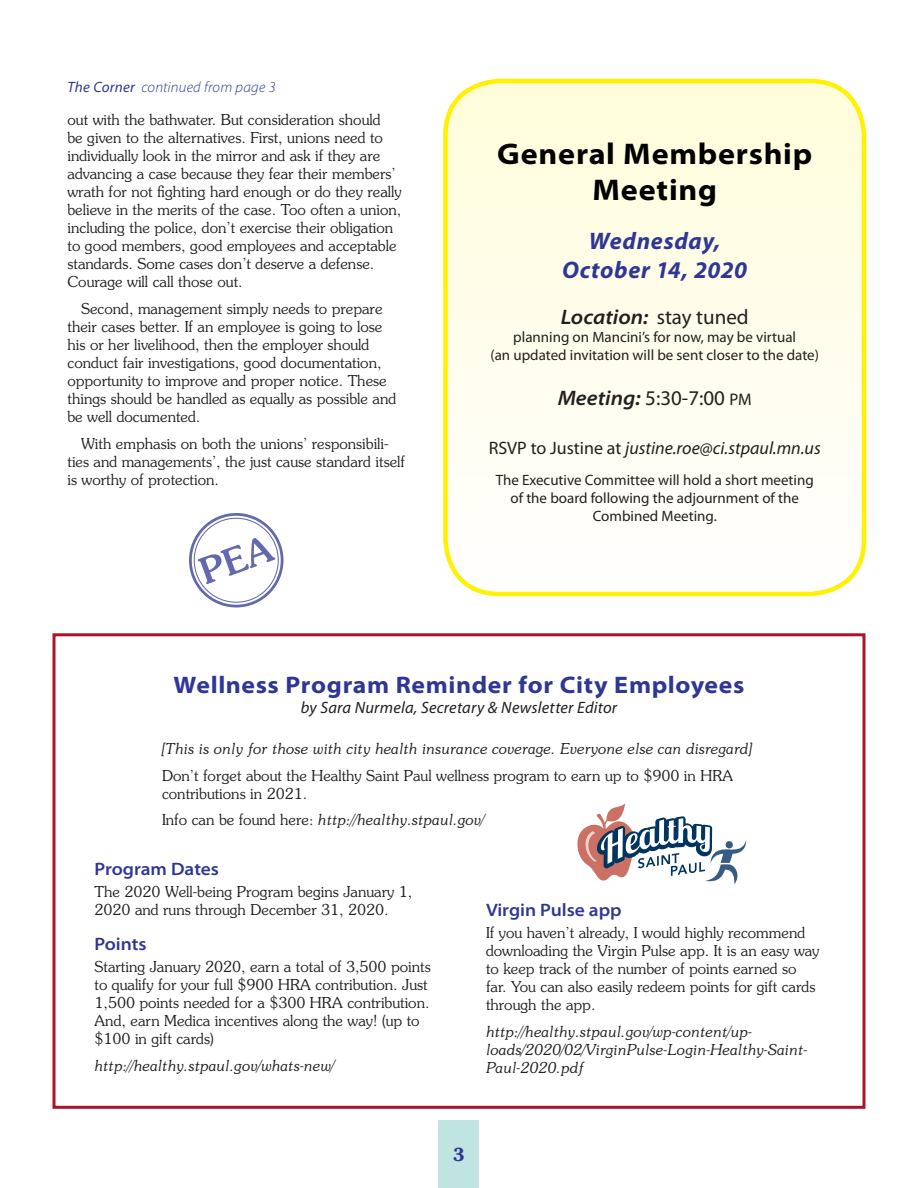
<style>
.page{position:relative;width:918px;height:1188px;background:#fff}
.page>*{position:absolute;margin:0;border:0;box-sizing:border-box;transform-origin:0 0}
.article_title{font:700 semi-expanded 30px/36px "Myriad Pro";letter-spacing:.03em;color:#000;text-align:center}
.article_title-2{font:700 semi-expanded 24px "Myriad Pro";letter-spacing:.025em;color:#2f3795}
.article_title-3{font:italic 700 24px/28.8px "Myriad Pro";letter-spacing:.03em;color:#2f3795;text-align:center}
.t1{font:21px "Myriad Pro";color:#231f20}
.t2{font:italic 600 semi-expanded 21px "Myriad Pro";color:#231f20}
.t3{font:italic 18px "Myriad Pro";color:#231f20}
.subhead{font:600 semi-expanded 18px "Myriad Pro";color:#2f3795}
.t4{font:600 18px "Souvenir Std";color:#2f3795}
.author{font:italic 16.5px "Myriad Pro";letter-spacing:.015em;color:#231f20}
.body_text{font:300 15px/18px "Souvenir Std";color:#231f20}
.body_text-2{font:italic 300 15px/18px "Souvenir Std";color:#231f20}
.t5{font:15px/18px "Myriad Pro";color:#231f20;text-align:center}
.continued_on_from_li{font:italic 300 15px "Myriad Pro";letter-spacing:.015em;color:#2f3795}
.s1{font-weight:400}
.s2{font-weight:400;font-style:normal;font-stretch:normal}
.s3{font-weight:600;font-style:italic;font-stretch:semi-expanded}
.s4{font-family:"Myriad Pro Regular SC800";font-size:16.8px}
.s5{font-style:normal}
</style>
<div class="page">
<div style="left:446px;top:81px;width:418px;height:513px;background:linear-gradient(to bottom,#fffdd9,#fffeff);border-radius:54px"></div>
<div style="left:443px;top:79px;width:423px;height:517px;border:4px solid #fff101;border-radius:54px"></div>
<div style="left:439px;top:1120px;width:40px;height:68px;background:#bfe4e1"></div>
<svg style="left:189px;top:513px;width:95px;height:94px"></svg>
<svg style="left:577px;top:803px;width:169px;height:81px"></svg>
<div style="left:52px;top:633px;width:814px;height:476px;border:3px solid #ae1229"></div>
<p class="continued_on_from_li" style="left:68px;top:78px;width:210px"><span class="s1">The Corner</span> continued from page 3</p>
<p class="body_text" style="left:68px;top:111px;width:336px">out with the bathwater. But consideration should<br>be given to the alternatives. First, unions need to individually look in the mirror and ask if they are advancing a case because they fear their members’ wrath for not fighting hard enough or do they really believe in the merits of the case. Too often a union, including the police, don’t exercise their obligation to good members, good employees and acceptable standards. Some cases don’t deserve a defense.<br>Courage will call those out.</p>
<p class="body_text" style="left:68px;top:300px;width:330px;text-indent:14px">Second, management simply needs to prepare their cases better. If an employee is going to lose his or her livelihood, then the employer should conduct fair investigations, good documentation, opportunity to improve and proper notice. These things should be handled as equally as possible and be well documented.</p>
<p class="body_text" style="left:68px;top:434px;width:339px;text-indent:14px">With emphasis on both the unions’ responsibili&shy;ties and managements’, the just cause standard itself is worthy of protection.</p>
<p class="article_title" style="left:497px;top:135px;width:316px">General Membership<br>Meeting</p>
<p class="article_title-3" style="left:562px;top:226px;width:186px">Wednesday,<br>October 14, 2020</p>
<p class="t2" style="left:561px;top:303px;width:190px">Location: <span class="s2">stay tuned</span></p>
<p class="t5" style="left:490px;top:327px;width:330px">planning on Mancini’s for now, may be virtual<br>(an updated invitation will be sent closer to the date)</p>
<p class="t1" style="left:558px;top:385px;width:195px"><span class="s3">Meeting:</span> 5:30-7:00 <span class="s4">pm</span></p>
<p class="t3" style="left:489px;top:436px;width:334px"><span class="s5">RSVP to Justine at</span> justine.roe@ci.stpaul.mn.us</p>
<p class="t5" style="left:496px;top:471px;width:320px">The Executive Committee will hold a short meeting of the board following the adjournment of the<br>Combined Meeting.</p>
<p class="article_title-2" style="left:174px;top:669px;width:573px">Wellness Program Reminder for City Employees</p>
<p class="author" style="left:301px;top:697px;width:318px">by Sara Nurmela, Secretary &amp; Newsletter Editor</p>
<p class="body_text-2" style="left:162px;top:740px;width:591px">[This is only for those with city health insurance coverage. Everyone else can disregard]</p>
<p class="body_text" style="left:162px;top:766px;width:573px">Don’t forget about the Healthy Saint Paul wellness program to earn up to $900 in HRA contributions in 2021.</p>
<p class="body_text-2" style="left:162px;top:811px;width:324px"><span class="s5">Info can be found here:</span> http://healthy.stpaul.gov/</p>
<p class="subhead" style="left:94px;top:858px;width:126px">Program Dates</p>
<p class="body_text" style="left:94px;top:883px;width:319px">The 2020 Well-being Program begins January 1,<br>2020 and runs through December 31, 2020.</p>
<p class="subhead" style="left:94px;top:932px;width:54px">Points</p>
<p class="body_text" style="left:94px;top:958px;width:338px">Starting January 2020, earn a total of 3,500 points to qualify for your full $900 HRA contribution. Just 1,500 points needed for a $300 HRA contribution.<br>And, earn Medica incentives along the way! (up to $100 in gift cards)</p>
<p class="body_text-2" style="left:94px;top:1057px;width:242px">http://healthy.stpaul.gov/whats-new/</p>
<p class="subhead" style="left:486px;top:898px;width:137px">Virgin Pulse app</p>
<p class="body_text" style="left:486px;top:924px;width:335px">If you haven’t already, I would highly recommend downloading the Virgin Pulse app. It is an easy way to keep track of the number of points earned so far. You can also easily redeem points for gift cards through the app.</p>
<p class="body_text-2" style="left:486px;top:1022px;width:323px">http://healthy.stpaul.gov/wp-content/up&shy;loads/2020/02/VirginPulse-Login-Healthy-Saint-<br>Paul-2020.pdf</p>
<p class="t4" style="left:453px;top:1143px;width:14px">3</p>
</div>
